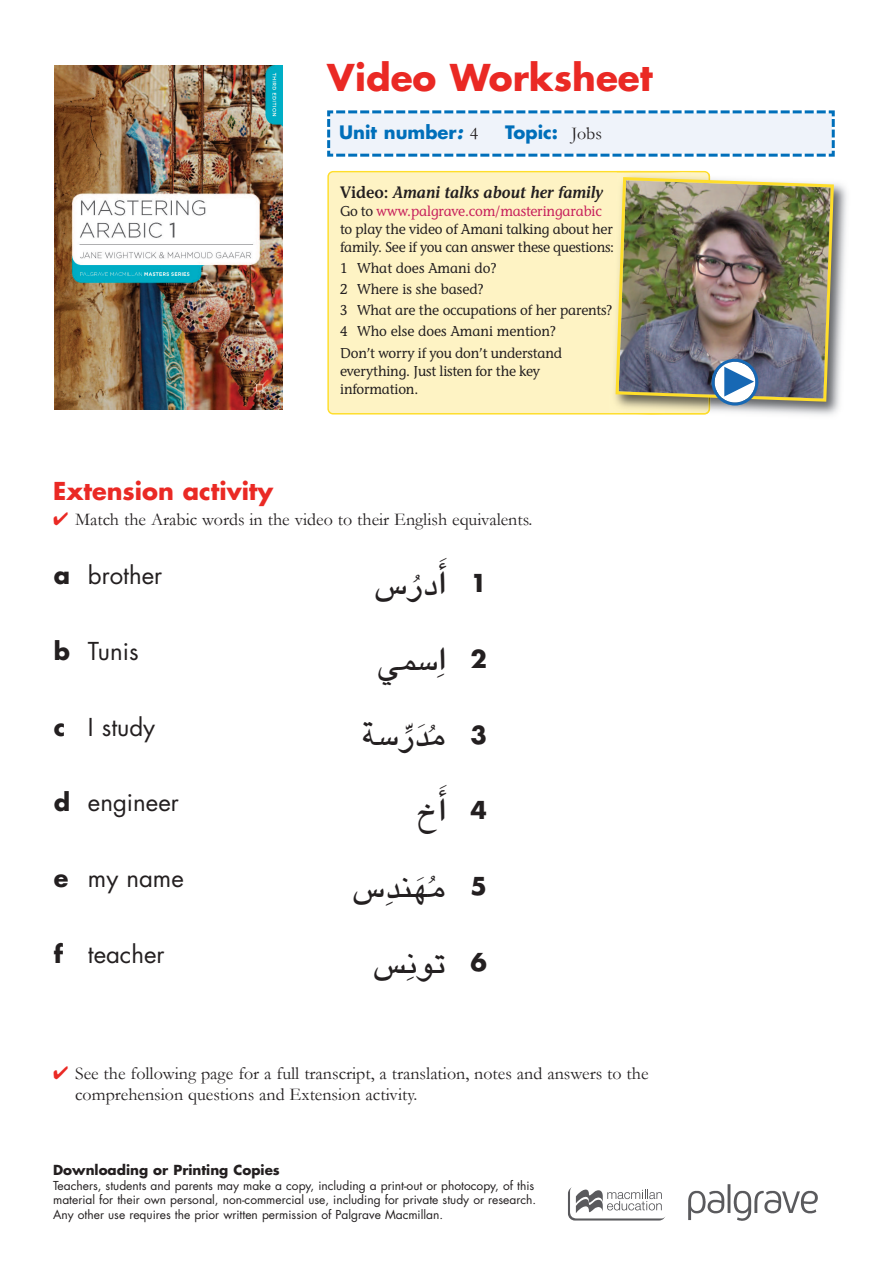
<style>
.page{position:relative;width:893px;height:1263px;background:#fff}
.page>*{position:absolute;margin:0;border:0;box-sizing:border-box;transform-origin:0 0}
.t1{font:300 45px/71.2px "A Xt GIH Ane";color:#231f20}
.t2{font:700 36px "Futura Std";color:#ea2924}
.t3{font:24px "Futura Std";color:#231f20}
.t4{font:700 24px "Futura Std";color:#ea2924}
.t5{font:700 24px "Futura Std";color:#231f20}
.t6{font:18px/21px "Garamond";color:#231f20}
.t7{font:700 18px "Futura Std";color:#006fba}
.t8{font:italic 16.5px "Stone Inf ITC Semi";color:#231f20;scale:.95 1}
.t9{font:500 14.25px/21.3px "Stone Inf ITC";letter-spacing:-.01em;color:#231f20;scale:.95 1}
.t10{font:700 13.5px "Futura Std";color:#231f20}
.t11{font:12px/14.4px "Futura Std";color:#231f20}
.s1{font-style:italic}
.s2{font-family:"Garamond";font-weight:400;color:#231f20}
.s3{font-style:normal}
.s4{color:#c7205c}
.s5{color:#ea2924}
.s6{font-weight:700}
</style>
<div class="page">
<img style="left:54px;top:66px;width:229px;height:343px">
<img style="left:689px;top:1185px;width:129px;height:35px">
<svg style="left:568px;top:1187px;width:98px;height:33px"></svg>
<div style="left:570px;top:1184px;width:98px;height:34px;background:#fff;border-radius:7px"></div>
<svg style="left:576px;top:1189px;width:86px;height:24px"></svg>
<svg style="left:327px;top:110px;width:508px;height:47px"></svg>
<div style="left:327px;top:171px;width:381px;height:243px;background:#fef3c4"></div>
<img style="left:651px;top:183px;width:196px;height:232px">
<svg style="left:617px;top:170px;width:22px;height:1px"></svg>
<img style="left:617px;top:171px;width:65px;height:1px">
<img style="left:608px;top:173px;width:102px;height:241px">
<img style="left:614px;top:176px;width:221px;height:227px">
<svg style="left:712px;top:359px;width:46px;height:46px"></svg>
<h2 class="t2" style="left:327px;top:61px;width:327px">Video Worksheet</h2>
<p class="t7" style="left:339px;top:124px;width:140px">Unit number<span class="s1">:</span> <span class="s2">4</span></p>
<p class="t7" style="left:505px;top:124px;width:98px">Topic: <span class="s2">Jobs</span></p>
<p class="t8" style="left:340px;top:185px;width:278px"><span class="s3">Video:</span> Amani talks about her family</p>
<p class="t9" style="left:340px;top:203px;width:290px;line-height:18px">Go to <span class="s4">www.palgrave.com/masteringarabic </span>to play the video of Amani talking about her family. See if you can answer these questions:</p>
<p class="t9" style="left:340px;top:258px;width:288px">1 What does Amani do?<br>2 Where is she based?<br>3 What are the occupations of her parents?<br>4 Who else does Amani mention?<br>Don’t worry if you don’t understand</p>
<p class="t9" style="left:340px;top:363px;width:212px;line-height:18px">everything. Just listen for the key information.</p>
<h3 class="t4" style="left:53px;top:480px;width:222px">Extension activity</h3>
<p class="t6" style="left:53px;top:509px;width:481px"><span class="s5">✔</span> Match the Arabic words in the video to their English equivalents.</p>
<h3 class="t3" style="left:54px;top:564px;width:110px"><span class="s6">a</span> brother</h3>
<h3 class="t3" style="left:54px;top:640px;width:86px"><span class="s6">b</span> Tunis</h3>
<h3 class="t3" style="left:54px;top:716px;width:103px"><span class="s6">c</span> I study</h3>
<h3 class="t3" style="left:54px;top:792px;width:126px"><span class="s6">d</span> engineer</h3>
<h3 class="t3" style="left:54px;top:867px;width:131px"><span class="s6">e</span> my name</h3>
<h3 class="t3" style="left:54px;top:943px;width:112px"><span class="s6">f</span> teacher</h3>
<h1 class="t1" style="left:374px;top:543px;width:74px;text-align:right">¢SQOnGCo<br>Gp</h1>
<h1 class="t1" style="left:377px;top:613px;width:71px;line-height:82.1px;text-align:center">»ª°S<br>eoónQu</h1>
<h1 class="t1" style="left:361px;top:694px;width:40px">á°S</h1>
<h1 class="t1" style="left:411px;top:764px;width:37px;line-height:82.7px">ñnGC eo¡n</h1>
<h1 class="t1" style="left:372px;top:843px;width:76px;line-height:75.8px;text-indent:-21px">¢Só æp ¢ùfƒJp</h1>
<h3 class="t5" style="left:471px;top:572px;width:18px">1</h3>
<h3 class="t5" style="left:471px;top:648px;width:18px">2</h3>
<h3 class="t5" style="left:471px;top:724px;width:18px">3</h3>
<h3 class="t5" style="left:471px;top:799px;width:18px">4</h3>
<h3 class="t5" style="left:471px;top:875px;width:18px">5</h3>
<h3 class="t5" style="left:471px;top:951px;width:18px">6</h3>
<p class="t6" style="left:75px;top:1063px;width:575px;text-indent:-22px"><span class="s5">✔</span> See the following page for a full transcript, a translation, notes and answers to the comprehension questions and Extension activity.</p>
<p class="t10" style="left:53px;top:1163px;width:228px">Downloading or Printing Copies</p>
<p class="t11" style="left:53px;top:1179px;width:484px">Teachers, students and parents may make a copy, including a print-out or photocopy, of this material for their own personal, non-commercial use, including for private study or research.<br>Any other use requires the prior written permission of Palgrave Macmillan.</p>
</div>
